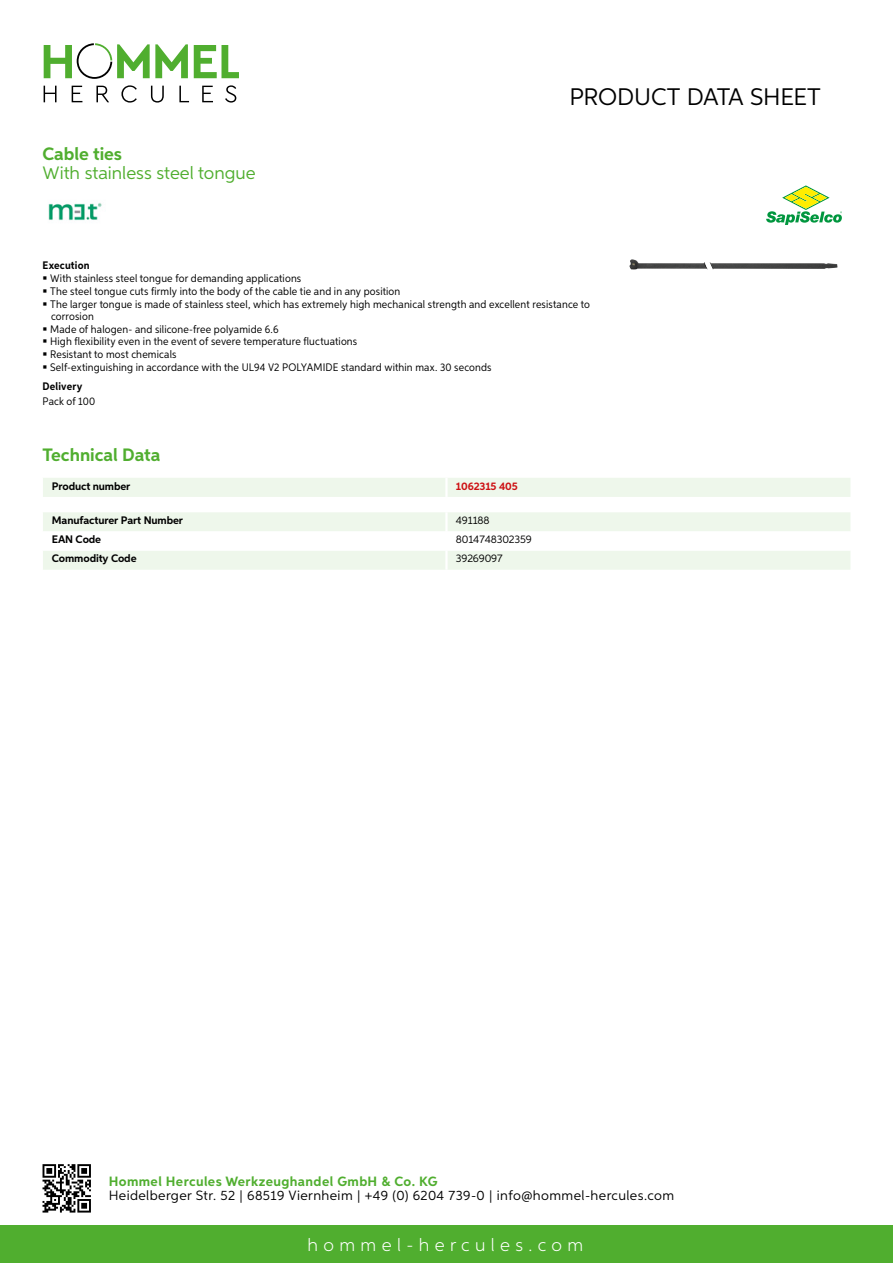
<style>
.page{position:relative;width:893px;height:1263px;background:#fff}
.page>*{position:absolute;margin:0;border:0;box-sizing:border-box;transform-origin:0 0}
.t1{font:24px "Aspira";letter-spacing:-.01em;color:#000}
.t2{font:18px "Aspira";color:#50ae2f}
.t3{font:700 18px "Aspira";color:#50ae2f}
.t4{font:300 18px "Aspira";letter-spacing:.3em;color:#fff}
.t5{font:13.5px "Aspira";letter-spacing:.03em;color:#000}
.t6{font:700 13.5px "Aspira";letter-spacing:.03em;color:#50ae2f}
.t7{font:10.95px/12.6px "Aspira Nar";letter-spacing:.015em;color:#000}
.t8{font:700 10.95px "Aspira";letter-spacing:-.01em;color:#000}
.t9{font:10.95px "Aspira";letter-spacing:-.01em;color:#000}
.t10{font:700 10.95px "Aspira Nar";letter-spacing:.015em;color:#000}
.t11{font:700 10.95px "Aspira";letter-spacing:-.01em;color:#cd1013}
</style>
<div class="page">
<div style="left:0;top:1226px;width:893px;height:37px;background:#50ae2f"></div>
<svg style="left:43px;top:1164px;width:48px;height:48px"></svg>
<svg style="left:194px;top:45px;width:45px;height:33px"></svg>
<svg style="left:44px;top:43px;width:144px;height:36px"></svg>
<svg style="left:44px;top:86px;width:13px;height:16px"></svg>
<svg style="left:72px;top:86px;width:10px;height:16px"></svg>
<svg style="left:96px;top:86px;width:13px;height:16px"></svg>
<svg style="left:121px;top:85px;width:16px;height:18px"></svg>
<svg style="left:151px;top:86px;width:13px;height:17px"></svg>
<svg style="left:179px;top:86px;width:10px;height:16px"></svg>
<svg style="left:202px;top:86px;width:11px;height:16px"></svg>
<svg style="left:225px;top:85px;width:11px;height:18px"></svg>
<div style="left:43px;top:478px;width:807px;height:19px;background:#eef7eb"></div>
<hr style="left:445px;top:478px;width:3px;height:19px;background:#fff">
<svg style="left:43px;top:512px;width:807px;height:58px"></svg>
<hr style="left:445px;top:551px;width:3px;height:19px;background:#fff">
<img style="left:48px;top:203px;width:54px;height:18px">
<img style="left:629px;top:259px;width:209px;height:11px">
<svg style="left:766px;top:185px;width:76px;height:40px"></svg>
<h2 class="t3" style="left:43px;top:142px;width:81px">Cable ties</h2>
<h2 class="t2" style="left:43px;top:162px;width:215px">With stainless steel tongue</h2>
<h1 class="t1" style="left:569px;top:82px;width:253px">Product data sh eet</h1>
<p class="t10" style="left:43px;top:259px;width:49px">Execution</p>
<p class="t7" style="left:50px;top:272px;width:541px">With stainless steel tongue for demanding applications<br>The steel tongue cuts firmly into the body of the cable tie and in any position<br>The larger tongue is made of stainless steel, which has extremely high mechanical strength and excellent resistance to corrosion<br>Made of halogen- and silicone-free polyamide 6.6<br>High flexibility even in the event of severe temperature fluctuations<br>Resistant to most chemicals<br>Self-extinguishing in accordance with the UL94 V2 POLYAMIDE standard within max. 30 seconds</p>
<p class="t10" style="left:43px;top:379px;width:41px">Delivery</p>
<p class="t7" style="left:43px;top:395px;width:54px">Pack of 100</p>
<h2 class="t3" style="left:43px;top:444px;width:120px">Technical Data</h2>
<p class="t8" style="left:52px;top:479px;width:80px">Product number</p>
<p class="t11" style="left:456px;top:479px;width:63px">1062315 405</p>
<p class="t8" style="left:52px;top:514px;width:133px">Manufacturer Part Number</p>
<p class="t9" style="left:456px;top:514px;width:35px">491188</p>
<p class="t8" style="left:52px;top:533px;width:51px">EAN Code</p>
<p class="t9" style="left:456px;top:533px;width:78px">8014748302359</p>
<p class="t8" style="left:52px;top:552px;width:86px">Commodity Code</p>
<p class="t9" style="left:456px;top:552px;width:48px">39269097</p>
<p class="t6" style="left:109px;top:1172px;width:330px">Hommel Hercules Werkzeughandel GmbH &amp; Co. KG</p>
<p class="t5" style="left:109px;top:1187px;width:567px">Heidelberger Str. 52 | 68519 Viernheim | +49 (0) 6204 739-0 | info@hommel-hercules.com</p>
<h2 class="t4" style="left:307px;top:1234px;width:277px">hommel-hercules.com</h2>
</div>
